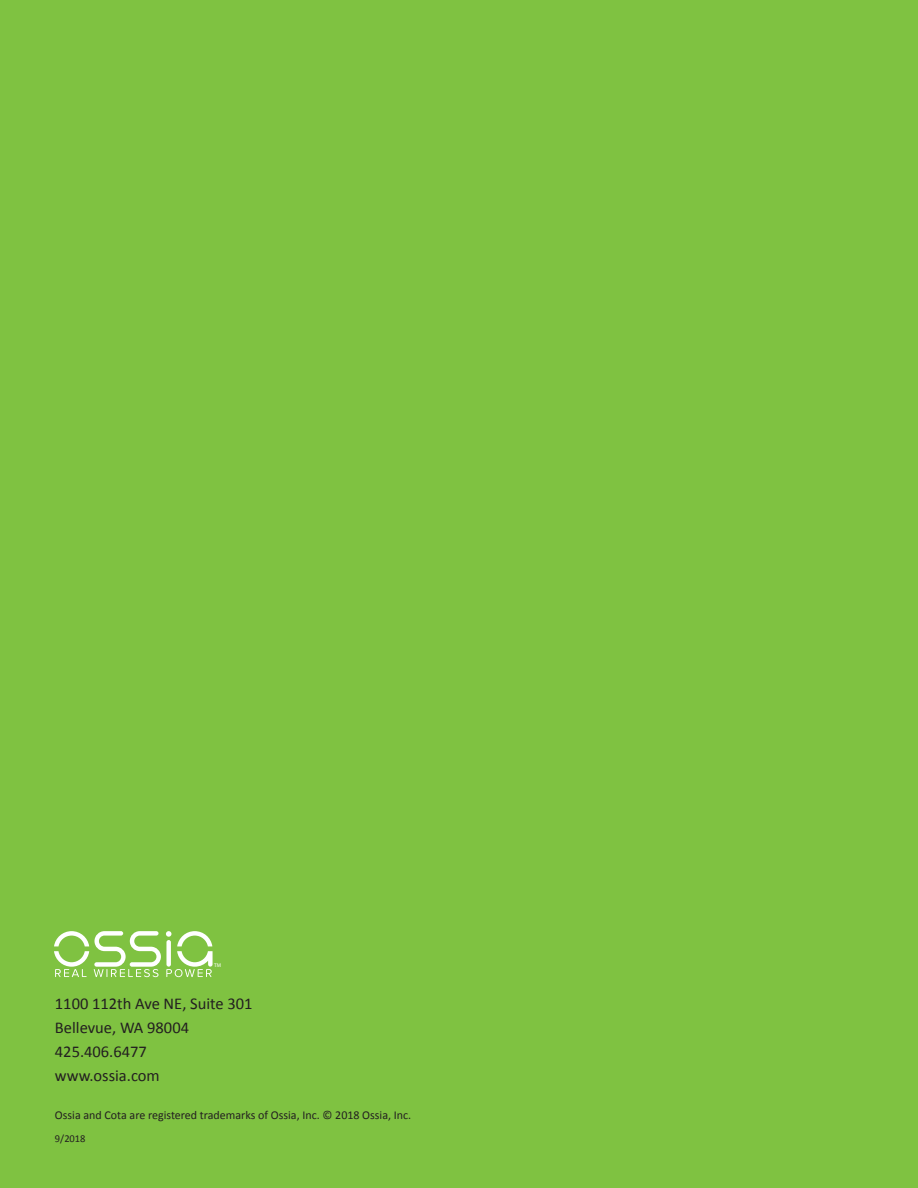
<style>
.page{position:relative;width:918px;height:1188px;background:#7fc241}
.page>*{position:absolute;margin:0;border:0;box-sizing:border-box;transform-origin:0 0}
.t1{font:16.5px/24px "Calibri";color:#231f20}
.t2{font:12px "Calibri";color:#231f20}
.t3{font:10.5px "Calibri";color:#231f20}
.t4{font:5.4px "Myriad Pro";color:#fff}
</style>
<div class="page">
<svg style="left:54px;top:931px;width:159px;height:46px"></svg>
<p class="t4" style="left:214px;top:961px;width:9px">TM</p>
<p class="t1" style="left:55px;top:992px;width:199px">1100 112th Ave NE, Suite 301<br>Bellevue, WA 98004<br>425.406.6477 www.ossia.com</p>
<p class="t2" style="left:55px;top:1108px;width:358px">Ossia and Cota are registered trademarks of Ossia, Inc. © 2018 Ossia, Inc.</p>
<p class="t3" style="left:55px;top:1132px;width:32px">9/2018</p>
</div>
